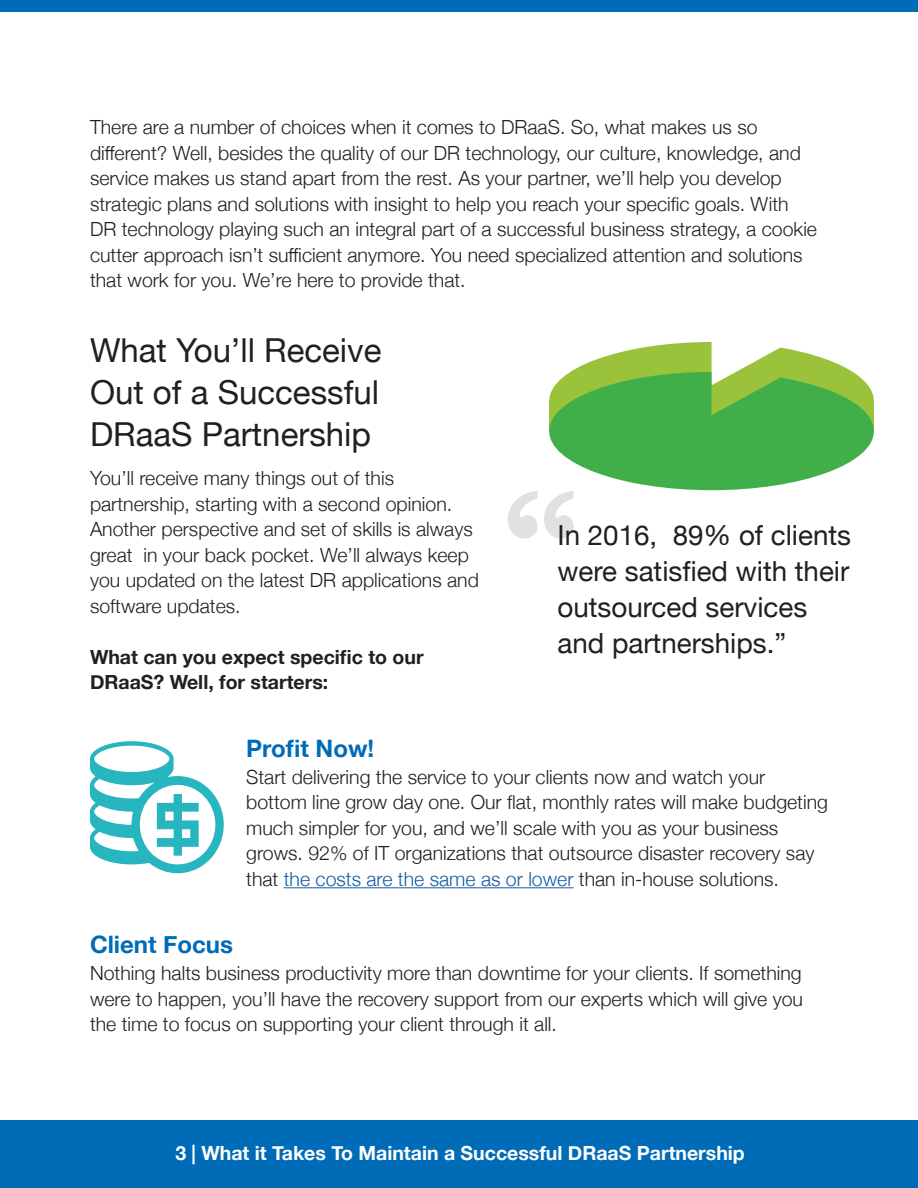
<style>
.page{position:relative;width:918px;height:1188px;background:#fff}
.page>*{position:absolute;margin:0;border:0;box-sizing:border-box;transform-origin:0 0}
.t1{font:700 194.25px "Khmer MN";color:#e0e1e3}
.Headings{font:33px/42px "Helvetica Neue";color:#231f20;text-align:justify}
.t2{font:27.75px/36px "Helvetica Neue";color:#231f20}
.Subheading{font:700 24px "Helvetica Neue";color:#006bb7}
.t3{font:300 19.5px/25.5px "Helvetica Neue";color:#231f20}
.t4{font:700 19.5px/25.5px "Helvetica Neue";color:#231f20}
.t5{font:700 19.5px "Helvetica Neue";color:#fff}
.s1{color:#175d9e}
</style>
<div class="page">
<div style="left:0;top:1120px;width:918px;height:68px;background:#006bb7"></div>
<div style="left:0;top:0;width:918px;height:12px;background:#006bb7"></div>
<hr style="left:284px;top:887px;width:290px;height:1px;background:#175d9e">
<svg style="left:549px;top:342px;width:325px;height:148px"></svg>
<svg style="left:90px;top:741px;width:134px;height:132px"></svg>
<p class="t3" style="left:90px;top:113px;width:729px">There are a number of choices when it comes to DRaaS. So, what makes us so different? Well, besides the quality of our DR technology, our culture, knowledge, and service makes us stand apart from the rest. As your partner, we’ll help you develop strategic plans and solutions with insight to help you reach your specific goals. With DR technology playing such an integral part of a successful business strategy, a cookie cutter approach isn’t sufficient anymore. You need specialized attention and solutions that work for you. We’re here to provide that.</p>
<p class="Headings" style="left:90px;top:332px;width:293px">What You’ll Receive Out of a Successful DRaaS Partnership</p>
<p class="t3" style="left:90px;top:464px;width:390px">You’ll receive many things out of this partnership, starting with a second opinion.<br>Another perspective and set of skills is always great in your back pocket. We’ll always keep you updated on the latest DR applications and software updates.</p>
<p class="t4" style="left:90px;top:645px;width:335px">What can you expect specific to our<br>DRaaS? Well, for starters:</p>
<p class="t1" style="left:502px;top:426px;width:79px">“</p>
<p class="t2" style="left:558px;top:519px;width:295px">In 2016, 89% of clients were satisfied with their outsourced services and partnerships.”</p>
<p class="Subheading" style="left:246px;top:729px;width:130px">Profit Now!</p>
<p class="t3" style="left:246px;top:763px;width:583px">Start delivering the service to your clients now and watch your bottom line grow day one. Our flat, monthly rates will make budgeting much simpler for you, and we’ll scale with you as your business grows. 92% of IT organizations that outsource disaster recovery say that <span class="s1">the costs are the same as or lower</span> than in-house solutions.</p>
<p class="Subheading" style="left:90px;top:926px;width:145px">Client Focus</p>
<p class="t3" style="left:90px;top:959px;width:715px;text-align:justify">Nothing halts business productivity more than downtime for your clients. If something were to happen, you’ll have the recovery support from our experts which will give you the time to focus on supporting your client through it all.</p>
<p class="t5" style="left:175px;top:1138px;width:571px">3 | What it Takes To Maintain a Successful DRaaS Partnership</p>
</div>
